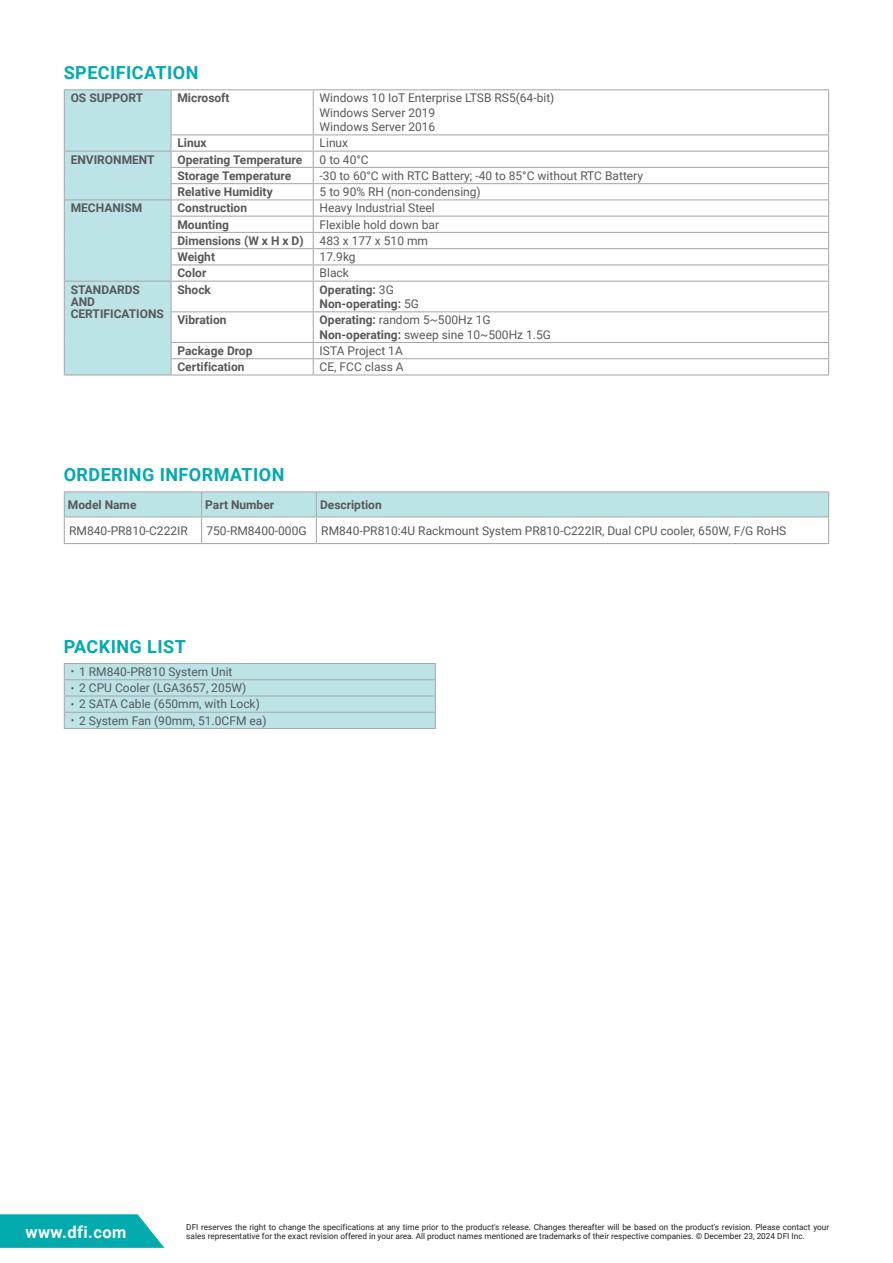
<style>
.page{position:relative;width:893px;height:1263px;background:#fff}
.page>*{position:absolute;margin:0;border:0;box-sizing:border-box;transform-origin:0 0}
.Default{font:700 18px "Roboto";letter-spacing:.025em;color:#00aaad}
.t1{font:700 16.5px "Roboto";letter-spacing:.025em;color:#fff}
.Specification{font:12px "Roboto";color:#57585a}
.Specification-2{font:700 12px/12px "Roboto";color:#57585a}
.Packing_List__Optional_List{font:12px "Roboto";color:#57585a}
.Packing_List__Optional_List-2{font:700 12px "Roboto";color:#57585a}
.t2{font:8.25px/9px "Roboto";color:#231f20}
.s1{font-weight:400}
.s2{font-weight:700}
.s3{font-size:10.5px}
</style>
<div class="page">
<svg style="left:0;top:1214px;width:164px;height:34px;background:#17b1b4"></svg>
<hr style="left:64px;top:491px;width:138px;height:1px;background:#a8a9ad">
<hr style="left:202px;top:491px;width:114px;height:1px;background:#a8a9ad">
<hr style="left:316px;top:491px;width:513px;height:1px;background:#a8a9ad">
<svg style="left:64px;top:492px;width:765px;height:51px"></svg>
<hr style="left:64px;top:543px;width:138px;height:1px;background:#a8a9ad">
<hr style="left:202px;top:543px;width:114px;height:1px;background:#a8a9ad">
<hr style="left:316px;top:543px;width:513px;height:1px;background:#a8a9ad">
<svg style="left:64px;top:663px;width:372px;height:65px;background:#badee0"></svg>
<hr style="left:64px;top:728px;width:372px;height:1px;background:#a8a9ad">
<hr style="left:64px;top:89px;width:107px;height:1px;background:#a8a9ad">
<hr style="left:171px;top:89px;width:142px;height:1px;background:#a8a9ad">
<hr style="left:171px;top:134px;width:142px;height:1px;background:#a8a9ad">
<hr style="left:171px;top:151px;width:142px;height:1px;background:#a8a9ad">
<hr style="left:171px;top:167px;width:142px;height:1px;background:#a8a9ad">
<hr style="left:171px;top:183px;width:142px;height:1px;background:#a8a9ad">
<hr style="left:171px;top:199px;width:142px;height:1px;background:#a8a9ad">
<hr style="left:313px;top:199px;width:516px;height:1px;background:#a8a9ad">
<hr style="left:171px;top:216px;width:142px;height:1px;background:#a8a9ad">
<hr style="left:313px;top:216px;width:516px;height:1px;background:#a8a9ad">
<hr style="left:171px;top:232px;width:142px;height:1px;background:#a8a9ad">
<hr style="left:313px;top:232px;width:516px;height:1px;background:#a8a9ad">
<hr style="left:171px;top:248px;width:142px;height:1px;background:#a8a9ad">
<hr style="left:313px;top:248px;width:516px;height:1px;background:#a8a9ad">
<hr style="left:171px;top:264px;width:142px;height:1px;background:#a8a9ad">
<hr style="left:313px;top:264px;width:516px;height:1px;background:#a8a9ad">
<hr style="left:171px;top:281px;width:142px;height:1px;background:#a8a9ad">
<hr style="left:313px;top:281px;width:516px;height:1px;background:#a8a9ad">
<hr style="left:171px;top:311px;width:142px;height:1px;background:#a8a9ad">
<hr style="left:313px;top:311px;width:516px;height:1px;background:#a8a9ad">
<hr style="left:313px;top:312px;width:1px;height:30px;background:#a8a9ad">
<hr style="left:828px;top:312px;width:1px;height:30px;background:#a8a9ad">
<hr style="left:171px;top:342px;width:142px;height:1px;background:#a8a9ad">
<hr style="left:313px;top:342px;width:516px;height:1px;background:#a8a9ad">
<hr style="left:171px;top:358px;width:142px;height:1px;background:#a8a9ad">
<div style="left:64px;top:90px;width:108px;height:284px;background:#bce3e5"></div>
<hr style="left:313px;top:358px;width:516px;height:1px;background:#a8a9ad">
<svg style="left:313px;top:343px;width:1px;height:31px"></svg>
<svg style="left:828px;top:343px;width:1px;height:31px"></svg>
<hr style="left:64px;top:374px;width:107px;height:1px;background:#a8a9ad">
<hr style="left:171px;top:374px;width:142px;height:1px;background:#a8a9ad">
<hr style="left:313px;top:374px;width:516px;height:1px;background:#a8a9ad">
<hr style="left:313px;top:89px;width:516px;height:1px;background:#a8a9ad">
<hr style="left:313px;top:90px;width:1px;height:44px;background:#a8a9ad">
<hr style="left:828px;top:90px;width:1px;height:44px;background:#a8a9ad">
<hr style="left:313px;top:134px;width:516px;height:1px;background:#a8a9ad">
<hr style="left:313px;top:151px;width:516px;height:1px;background:#a8a9ad">
<hr style="left:313px;top:167px;width:516px;height:1px;background:#a8a9ad">
<svg style="left:313px;top:135px;width:1px;height:176px"></svg>
<svg style="left:828px;top:135px;width:1px;height:176px"></svg>
<hr style="left:313px;top:183px;width:516px;height:1px;background:#a8a9ad">
<p class="Default" style="left:64px;top:60px;width:136px">SPECIFICATION</p>
<p class="Specification-2" style="left:71px;top:92px;width:74px">OS SUPPORT</p>
<p class="Specification-2" style="left:177px;top:92px;width:54px">Microsoft</p>
<p class="Specification" style="left:320px;top:90px;width:236px">Windows 10 IoT Enterprise LTSB RS5(64-bit)</p>
<p class="Specification" style="left:320px;top:104px;width:117px">Windows Server 2019</p>
<p class="Specification" style="left:320px;top:118px;width:117px">Windows Server 2016</p>
<p class="Specification-2" style="left:177px;top:137px;width:31px">Linux</p>
<p class="Specification" style="left:320px;top:135px;width:30px">Linux</p>
<p class="Specification-2" style="left:71px;top:153px;width:85px">ENVIRONMENT</p>
<p class="Specification-2" style="left:177px;top:153px;width:126px">Operating Temperature</p>
<p class="Specification" style="left:320px;top:151px;width:51px">0 to 40°C</p>
<p class="Specification-2" style="left:177px;top:169px;width:115px">Storage Temperature</p>
<p class="Specification" style="left:320px;top:167px;width:325px">-30 to 60°C with RTC Battery; -40 to 85°C without RTC Battery</p>
<p class="Specification-2" style="left:177px;top:185px;width:97px">Relative Humidity</p>
<p class="Specification" style="left:320px;top:183px;width:163px">5 to 90% RH (non-condensing)</p>
<p class="Specification-2" style="left:71px;top:202px;width:73px">MECHANISM</p>
<p class="Specification-2" style="left:177px;top:202px;width:71px">Construction</p>
<p class="Specification" style="left:320px;top:200px;width:117px">Heavy Industrial Steel</p>
<p class="Specification-2" style="left:177px;top:218px;width:53px">Mounting</p>
<p class="Specification" style="left:320px;top:216px;width:121px">Flexible hold down bar</p>
<p class="Specification-2" style="left:177px;top:234px;width:128px">Dimensions (W x H x D)</p>
<p class="Specification" style="left:320px;top:232px;width:110px">483 x 177 x 510 mm</p>
<p class="Specification-2" style="left:177px;top:250px;width:39px">Weight</p>
<p class="Specification" style="left:320px;top:248px;width:38px">17.9kg</p>
<p class="Specification-2" style="left:177px;top:267px;width:30px">Color</p>
<p class="Specification" style="left:320px;top:265px;width:31px">Black</p>
<p class="Specification-2" style="left:71px;top:283px;width:71px">STANDARDS<br>AND</p>
<p class="Specification-2" style="left:71px;top:307px;width:95px">CERTIFICATIONS</p>
<p class="Specification-2" style="left:177px;top:283px;width:35px">Shock</p>
<p class="Specification-2" style="left:320px;top:283px;width:76px">Operating: <span class="s1">3G</span></p>
<p class="Specification-2" style="left:320px;top:297px;width:101px">Non-operating: <span class="s1">5G</span></p>
<p class="Specification-2" style="left:177px;top:313px;width:51px">Vibration</p>
<p class="Specification" style="left:320px;top:312px;width:172px"><span class="s2">Operating:</span> random 5~500Hz 1G</p>
<p class="Specification" style="left:320px;top:326px;width:233px"><span class="s2">Non-operating:</span> sweep sine 10~500Hz 1.5G</p>
<p class="Specification-2" style="left:177px;top:344px;width:77px">Package Drop</p>
<p class="Specification" style="left:320px;top:342px;width:85px">ISTA Project 1A</p>
<p class="Specification-2" style="left:177px;top:360px;width:69px">Certification</p>
<p class="Specification" style="left:320px;top:358px;width:86px">CE, FCC class A</p>
<p class="Default" style="left:64px;top:462px;width:222px">ORDERING INFORMATION</p>
<p class="Packing_List__Optional_List-2" style="left:68px;top:496px;width:70px">Model Name</p>
<p class="Packing_List__Optional_List-2" style="left:205px;top:496px;width:71px">Part Number</p>
<p class="Packing_List__Optional_List-2" style="left:320px;top:496px;width:63px">Description</p>
<p class="Packing_List__Optional_List" style="left:69px;top:523px;width:120px">RM840-PR810-C222IR</p>
<p class="Packing_List__Optional_List" style="left:206px;top:523px;width:102px">750-RM8400-000G</p>
<p class="Packing_List__Optional_List" style="left:321px;top:523px;width:466px">RM840-PR810:4U Rackmount System PR810-C222IR, Dual CPU cooler, 650W, F/G RoHS</p>
<p class="Default" style="left:64px;top:634px;width:124px">PACKING LIST</p>
<p class="Packing_List__Optional_List" style="left:71px;top:663px;width:163px"><span class="s3">•</span> 1 RM840-PR810 System Unit</p>
<p class="Packing_List__Optional_List" style="left:71px;top:679px;width:177px"><span class="s3">•</span> 2 CPU Cooler (LGA3657, 205W)</p>
<p class="Packing_List__Optional_List" style="left:71px;top:696px;width:191px"><span class="s3">•</span> 2 SATA Cable (650mm, with Lock)</p>
<p class="Packing_List__Optional_List" style="left:71px;top:712px;width:197px"><span class="s3">•</span> 2 System Fan (90mm, 51.0CFM ea)</p>
<h2 class="t1" style="left:26px;top:1221px;width:102px">www.dfi.com</h2>
<p class="t2" style="left:186px;top:1222px;width:644px">DFI reserves the right to change the specifications at any time prior to the product's release. Changes thereafter will be based on the product's revision. Please contact your sales representative for the exact revision offered in your area. All product names mentioned are trademarks of their respective companies. © December 23, 2024 DFI Inc.</p>
</div>
